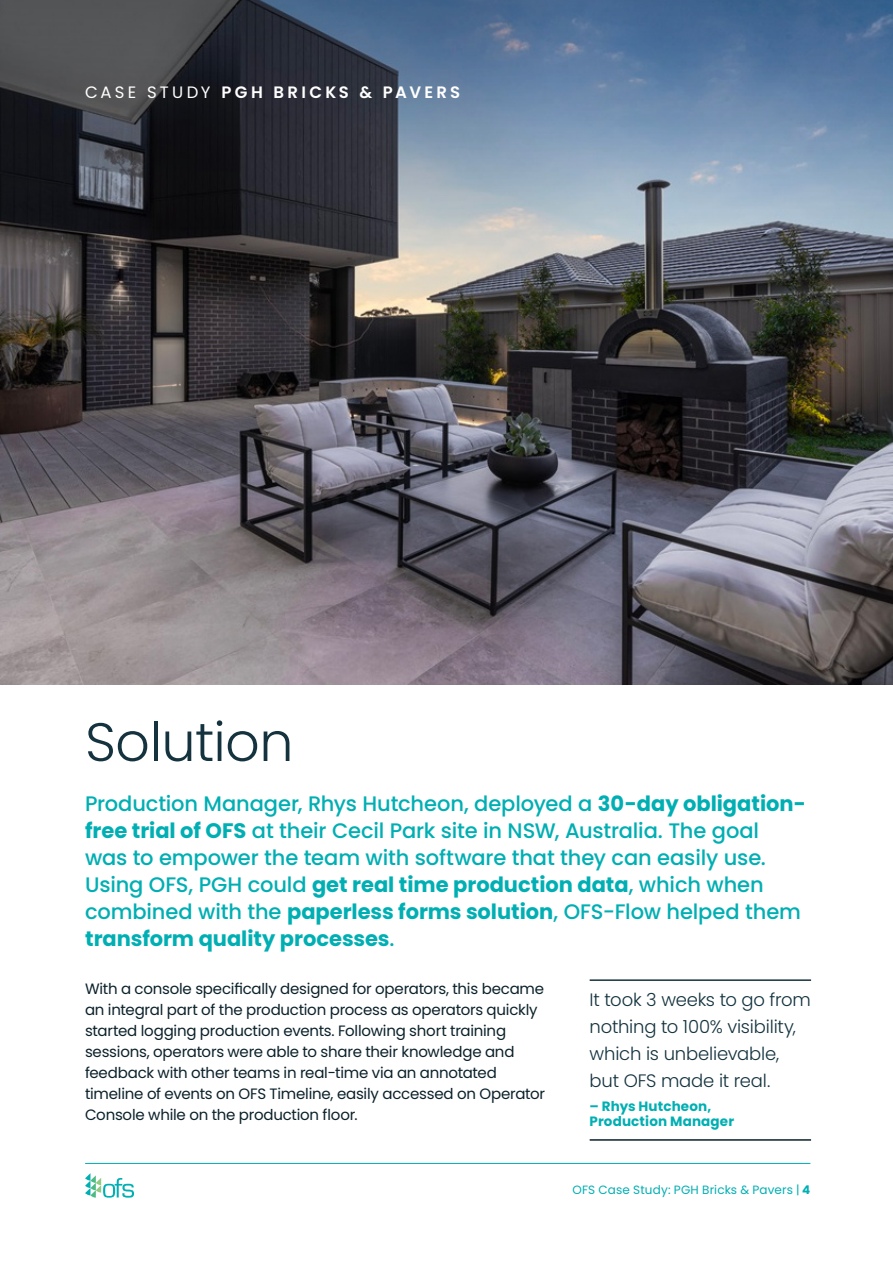
<style>
.page{position:relative;width:893px;height:1263px;background:#fff}
.page>*{position:absolute;margin:0;border:0;box-sizing:border-box;transform-origin:0 0}
.t1{font:300 54px "Poppins";letter-spacing:-.01em;color:#14333f}
.t2{font:500 21px/27px "Poppins";letter-spacing:-.01em;color:#00afb3}
.t3{font:300 18px/27px "Poppins";letter-spacing:-.01em;color:#14333f}
.t4{font:600 16.5px "Poppins";letter-spacing:.2em;color:#fff}
.t5{font:15px/21px "Poppins";letter-spacing:-.015em;color:#0b212a}
.t6{font:700 13.5px/15px "Poppins";letter-spacing:.01em;color:#00afb3}
.t7{font:12px "Poppins";letter-spacing:.015em;color:#00afb3}
.s1{font-weight:400}
.s2{font-weight:700}
</style>
<div class="page">
<svg style="left:85px;top:1173px;width:49px;height:24px"></svg>
<hr style="left:85px;top:1163px;width:725px;height:1px;background:#00afb3">
<img style="left:0;top:231px;width:893px;height:454px">
<svg style="left:0;top:0;width:893px;height:231px;background:#56667a"></svg>
<hr style="left:590px;top:979px;width:221px;height:2px;background:#14333f">
<hr style="left:590px;top:1139px;width:221px;height:2px;background:#0b212a">
<p class="t4" style="left:85px;top:83px;width:377px"><span class="s1">CASE STUDY</span> PGH BRICKS &amp; PAVERS</p>
<h1 class="t1" style="left:85px;top:711px;width:210px">Solution</h1>
<p class="t2" style="left:85px;top:790px;width:722px">Production Manager, Rhys Hutcheon, deployed a <span class="s2">30-day obligation&shy;free trial of OFS</span> at their Cecil Park site in NSW, Australia. The goal was to empower the team with software that they can easily use.<br>Using OFS, PGH could <span class="s2">get real time production data</span>, which when combined with the <span class="s2">paperless forms solution</span>, OFS-Flow helped them <span class="s2">transform quality processes</span>.</p>
<p class="t5" style="left:85px;top:978px;width:462px">With a console specifically designed for operators, this became an integral part of the production process as operators quickly started logging production events. Following short training sessions, operators were able to share their knowledge and feedback with other teams in real-time via an annotated timeline of events on OFS Timeline, easily accessed on Operator Console while on the production floor.</p>
<p class="t3" style="left:590px;top:987px;width:223px">It took 3 weeks to go from nothing to 100% visibility, which is unbelievable, but OFS made it real.</p>
<p class="t6" style="left:590px;top:1099px;width:146px">– Rhys Hutcheon,<br>Production Manager</p>
<p class="t7" style="left:572px;top:1183px;width:239px">OFS Case Study: PGH Bricks &amp; Pavers | <span class="s2">4</span></p>
</div>
